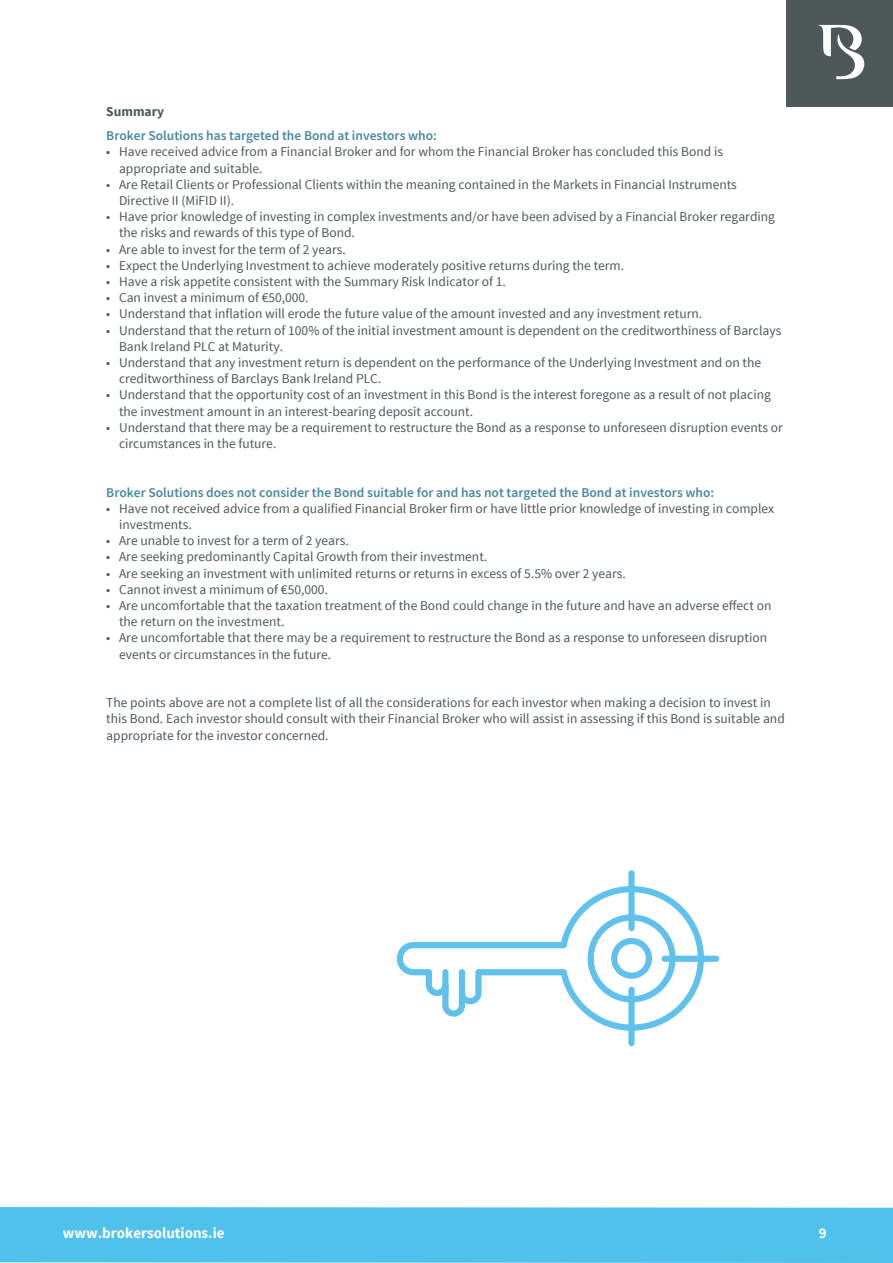
<style>
.page{position:relative;width:893px;height:1263px;background:#fff}
.page>*{position:absolute;margin:0;border:0;box-sizing:border-box;transform-origin:0 0}
.t1{font:700 15px "Source Sans Pro";color:#fff}
.t2{font:13.5px/16.2px "Source Sans Pro";color:#4f5859}
.t3{font:600 13.5px "Source Sans Pro";color:#4986a1}
.t4{font:700 13.5px "Source Sans Pro";color:#4f5859}
</style>
<div class="page">
<div style="left:787px;top:0;width:106px;height:106px;background:#4f5859"></div>
<svg style="left:818px;top:25px;width:46px;height:54px"></svg>
<div style="left:0;top:1207px;width:893px;height:56px;background:#4fc1ea"></div>
<hr style="left:0;top:0;width:1px;height:106px;background:#4f5859">
<hr style="left:0;top:1208px;width:1px;height:55px;background:#4fc1ea">
<div style="left:661px;top:955px;width:58px;height:7px;background:#60c1ec;border-radius:3px"></div>
<div style="left:628px;top:987px;width:7px;height:59px;background:#60c1ec;border-radius:3px"></div>
<div style="left:628px;top:870px;width:7px;height:61px;background:#60c1ec;border-radius:3px"></div>
<svg style="left:397px;top:886px;width:307px;height:145px"></svg>
<div style="left:459px;top:969px;width:6px;height:27px;background:#60c1ec;border-radius:3px"></div>
<div style="left:442px;top:969px;width:6px;height:27px;background:#60c1ec;border-radius:3px"></div>
<p class="t4" style="left:106px;top:103px;width:59px">Summary</p>
<p class="t3" style="left:106px;top:127px;width:332px">Broker Solutions has targeted the Bond at investors who:</p>
<p class="t2" style="left:119px;top:144px;width:605px;text-indent:-13px">• Have received advice from a Financial Broker and for whom the Financial Broker has concluded this Bond is appropriate and suitable.</p>
<p class="t2" style="left:119px;top:176px;width:619px;text-indent:-13px">• Are Retail Clients or Professional Clients within the meaning contained in the Markets in Financial Instruments<br>Directive II (MiFID II).</p>
<p class="t2" style="left:119px;top:209px;width:657px;text-indent:-13px">• Have prior knowledge of investing in complex investments and/or have been advised by a Financial Broker regarding the risks and rewards of this type of Bond.</p>
<p class="t2" style="left:106px;top:241px;width:241px">• Are able to invest for the term of 2 years.</p>
<p class="t2" style="left:106px;top:257px;width:519px">• Expect the Underlying Investment to achieve moderately positive returns during the term.</p>
<p class="t2" style="left:106px;top:274px;width:401px">• Have a risk appetite consistent with the Summary Risk Indicator of 1.</p>
<p class="t2" style="left:106px;top:290px;width:204px">• Can invest a minimum of €50,000.</p>
<p class="t2" style="left:106px;top:306px;width:597px">• Understand that inflation will erode the future value of the amount invested and any investment return.</p>
<p class="t2" style="left:119px;top:322px;width:664px;text-indent:-13px">• Understand that the return of 100% of the initial investment amount is dependent on the creditworthiness of Barclays<br>Bank Ireland PLC at Maturity.</p>
<p class="t2" style="left:119px;top:355px;width:644px;text-indent:-13px">• Understand that any investment return is dependent on the performance of the Underlying Investment and on the creditworthiness of Barclays Bank Ireland PLC.</p>
<p class="t2" style="left:119px;top:387px;width:653px;text-indent:-13px">• Understand that the opportunity cost of an investment in this Bond is the interest foregone as a result of not placing the investment amount in an interest-bearing deposit account.</p>
<p class="t2" style="left:119px;top:419px;width:665px;text-indent:-13px">• Understand that there may be a requirement to restructure the Bond as a response to unforeseen disruption events or circumstances in the future.</p>
<p class="t3" style="left:106px;top:483px;width:609px">Broker Solutions does not consider the Bond suitable for and has not targeted the Bond at investors who:</p>
<p class="t2" style="left:119px;top:500px;width:657px;text-indent:-13px">• Have not received advice from a qualified Financial Broker firm or have little prior knowledge of investing in complex investments.</p>
<p class="t2" style="left:106px;top:533px;width:244px">• Are unable to invest for a term of 2 years.</p>
<p class="t2" style="left:106px;top:549px;width:382px">• Are seeking predominantly Capital Growth from their investment.</p>
<p class="t2" style="left:106px;top:565px;width:521px">• Are seeking an investment with unlimited returns or returns in excess of 5.5% over 2 years.</p>
<p class="t2" style="left:106px;top:581px;width:223px">• Cannot invest a minimum of €50,000.</p>
<p class="t2" style="left:119px;top:598px;width:654px;text-indent:-13px">• Are uncomfortable that the taxation treatment of the Bond could change in the future and have an adverse effect on the return on the investment.</p>
<p class="t2" style="left:119px;top:630px;width:649px;text-indent:-13px">• Are uncomfortable that there may be a requirement to restructure the Bond as a response to unforeseen disruption events or circumstances in the future.</p>
<p class="t2" style="left:106px;top:695px;width:680px">The points above are not a complete list of all the considerations for each investor when making a decision to invest in this Bond. Each investor should consult with their Financial Broker who will assist in assessing if this Bond is suitable and appropriate for the investor concerned.</p>
<p class="t1" style="left:63px;top:1223px;width:163px">www.brokersolutions.ie</p>
<p class="t1" style="left:819px;top:1223px;width:9px">9</p>
</div>
